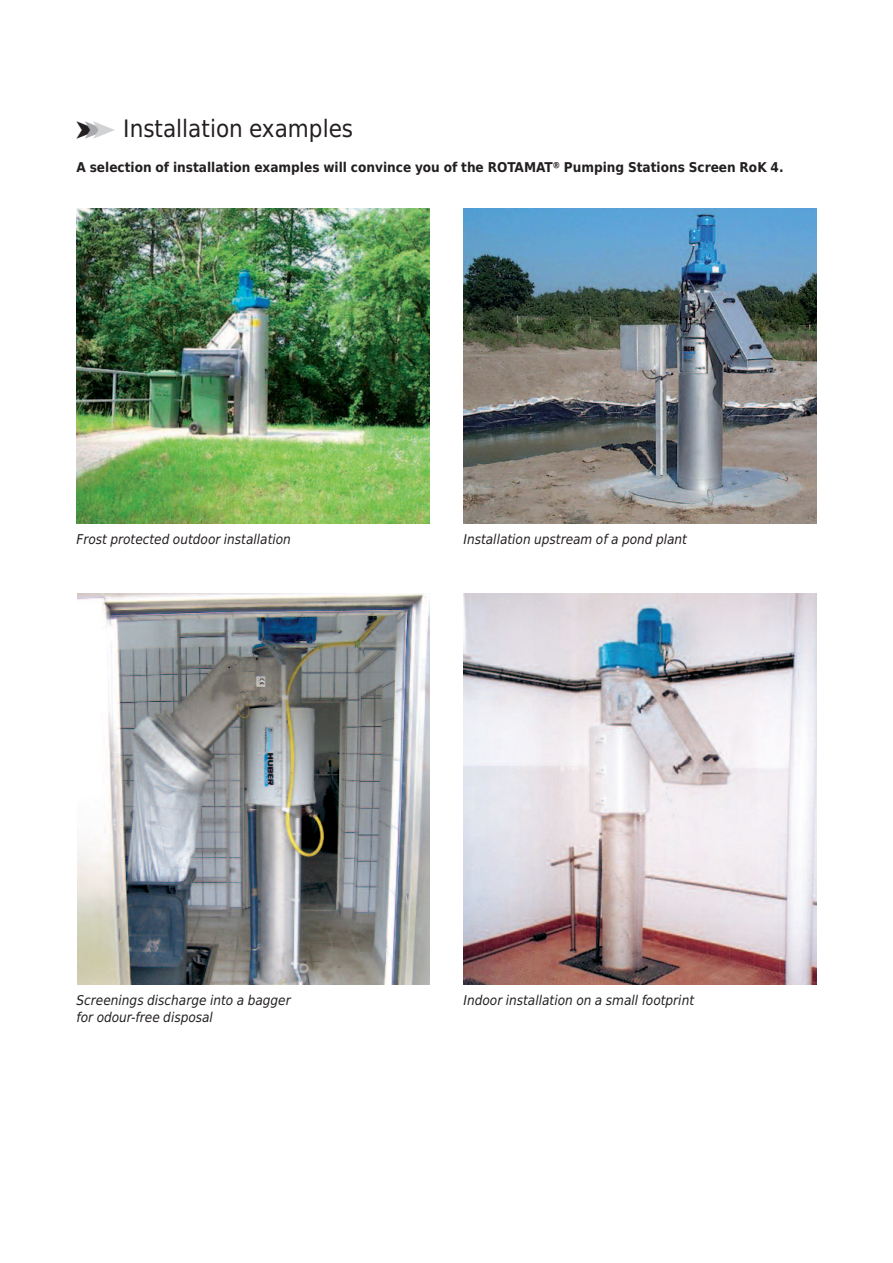
<style>
.page{position:relative;width:893px;height:1263px;background:#fff}
.page>*{position:absolute;margin:0;border:0;box-sizing:border-box;transform-origin:0 0}
.t1{font:24px "Huber Tec";color:#231f20}
.t2{font:24px "Huber Tec";color:#a8a9ad}
.t3{font:italic 13.5px/16.5px "Huber Tec";color:#231f20}
.t4{font:700 13.5px "Huber Tec";color:#231f20}
</style>
<div class="page">
<img style="left:78px;top:593px;width:351px;height:391px">
<img style="left:463px;top:593px;width:353px;height:391px">
<img style="left:77px;top:208px;width:352px;height:315px">
<img style="left:464px;top:208px;width:352px;height:315px">
<h1 class="t1" style="left:77px;top:115px;width:278px">➤ Installation examples</h1>
<p class="t4" style="left:77px;top:159px;width:709px">A selection of installation examples will convince you of the ROTAMAT® Pumping Stations Screen RoK 4.</p>
<h1 class="t2" style="left:85px;top:115px;width:24px">➤</h1>
<p class="t3" style="left:77px;top:531px;width:216px">Frost protected outdoor installation</p>
<p class="t3" style="left:463px;top:531px;width:225px">Installation upstream of a pond plant</p>
<p class="t3" style="left:77px;top:992px;width:216px">Screenings discharge into a bagger for odour-free disposal</p>
<p class="t3" style="left:463px;top:992px;width:232px">Indoor installation on a small footprint</p>
</div>
